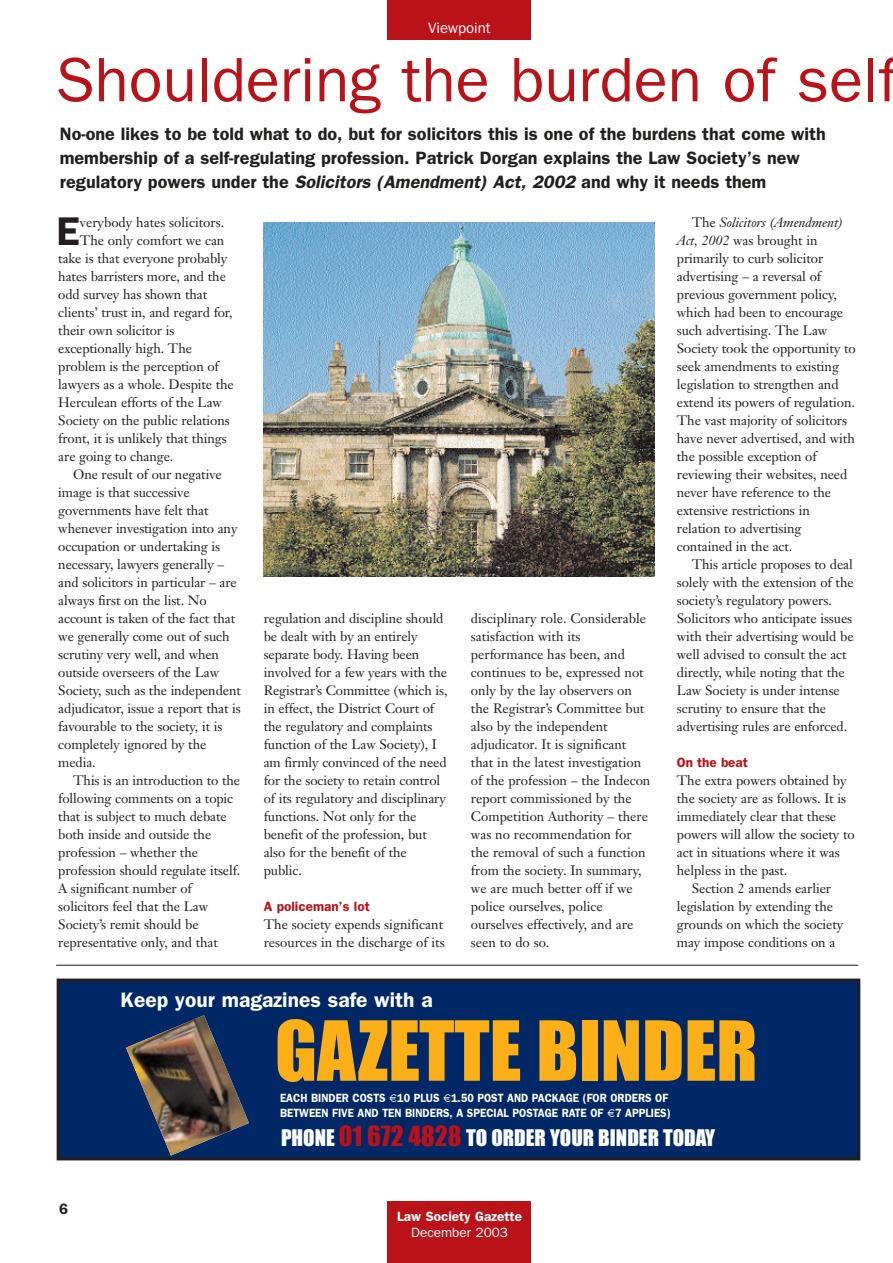
<style>
.page{position:relative;width:893px;height:1263px;background:#fff}
.page>*{position:absolute;margin:0;border:0;box-sizing:border-box;transform-origin:0 0}
.t1{font:76.5px "Impact";color:#fcaf16}
.t2{font:63px "Franklin Gothic";color:#ba1219}
.t3{font:600 40.2px "Franklin Gothic";color:#231f1f}
.t4{font:21px "Impact";color:#fff}
.t5{font:600 21px "Franklin Gothic";color:#fff}
.t6{font:600 18px/24px "Franklin Gothic";color:#231f1f}
.t7{font:15px "Franklin Gothic";color:#fff}
.t8{font:600 15px "Franklin Gothic";color:#231f1f}
.t9{font:13.5px/18px "Janson Text";letter-spacing:-.005em;color:#231f1f}
.t10{font:600 13.5px "Franklin Gothic";color:#ba1219}
.t11{font:600 13.5px "Franklin Gothic";color:#fff}
.t12{font:13.5px "Franklin Gothic";color:#fff}
.t13{font:600 12px/15px "Franklin Gothic";color:#fff;scale:.9 1}
.s1{font-style:italic}
.s2{font-family:"Charcoal";font-weight:400}
.s3{font-size:25.5px;color:#ba1219}
</style>
<div class="page">
<div style="left:58px;top:980px;width:800px;height:179px;background:#002867"></div>
<div style="left:57px;top:979px;width:803px;height:181px;border:3px solid #231f1f"></div>
<div style="left:387px;top:1201px;width:143px;height:62px;background:#ba1219"></div>
<div style="left:387px;top:0;width:144px;height:40px;background:#ba1219"></div>
<img style="left:263px;top:222px;width:391px;height:354px">
<hr style="left:56px;top:965px;width:802px;height:1px;background:#231f1f">
<img style="left:126px;top:1015px;width:123px;height:141px">
<p class="t7" style="left:428px;top:23px;width:64px">Viewpoint</p>
<h2 class="t2" style="left:56px;top:58px;width:843px">Shouldering the burden of self</h2>
<p class="t6" style="left:60px;top:124px;width:767px">No-one likes to be told what to do, but for solicitors this is one of the burdens that come with membership of a self-regulating profession. Patrick Dorgan explains the Law Society’s new regulatory powers under the <span class="s1">Solicitors (Amendment) Act, 2002</span> and why it needs them</p>
<h3 class="t3" style="left:57px;top:217px;width:25px">E</h3>
<p class="t9" style="left:80px;top:214px;width:146px">verybody hates solicitors.</p>
<p class="t9" style="left:80px;top:232px;width:146px">The only comfort we can</p>
<p class="t9" style="left:58px;top:250px;width:171px">take is that everyone probably</p>
<p class="t9" style="left:58px;top:268px;width:169px">hates barristers more, and the</p>
<p class="t9" style="left:58px;top:286px;width:150px">odd survey has shown that</p>
<p class="t9" style="left:58px;top:304px;width:176px">clients’ trust in, and regard for,</p>
<p class="t9" style="left:58px;top:322px;width:118px">their own solicitor is</p>
<p class="t9" style="left:58px;top:340px;width:135px">exceptionally high. The</p>
<p class="t9" style="left:58px;top:358px;width:162px">problem is the perception of</p>
<p class="t9" style="left:58px;top:376px;width:177px">lawyers as a whole. Despite the</p>
<p class="t9" style="left:58px;top:394px;width:165px">Herculean efforts of the Law</p>
<p class="t9" style="left:58px;top:412px;width:173px">Society on the public relations</p>
<p class="t9" style="left:58px;top:430px;width:170px">front, it is unlikely that things</p>
<p class="t9" style="left:58px;top:448px;width:117px">are going to change.</p>
<p class="t9" style="left:73px;top:466px;width:150px">One result of our negative</p>
<p class="t9" style="left:58px;top:484px;width:133px">image is that successive</p>
<p class="t9" style="left:58px;top:502px;width:152px">governments have felt that</p>
<p class="t9" style="left:58px;top:520px;width:181px">whenever investigation into any</p>
<p class="t9" style="left:58px;top:538px;width:163px">occupation or undertaking is</p>
<p class="t9" style="left:58px;top:556px;width:167px">necessary, lawyers generally –</p>
<p class="t9" style="left:58px;top:574px;width:180px">and solicitors in particular – are</p>
<p class="t9" style="left:58px;top:592px;width:150px">always first on the list. No</p>
<p class="t9" style="left:58px;top:610px;width:178px">account is taken of the fact that</p>
<p class="t9" style="left:58px;top:628px;width:173px">we generally come out of such</p>
<p class="t9" style="left:58px;top:646px;width:162px">scrutiny very well, and when</p>
<p class="t9" style="left:58px;top:664px;width:162px">outside overseers of the Law</p>
<p class="t9" style="left:58px;top:682px;width:184px">Society, such as the independent</p>
<p class="t9" style="left:58px;top:700px;width:184px">adjudicator, issue a report that is</p>
<p class="t9" style="left:58px;top:718px;width:166px">favourable to the society, it is</p>
<p class="t9" style="left:58px;top:736px;width:149px">completely ignored by the</p>
<p class="t9" style="left:58px;top:754px;width:39px">media.</p>
<p class="t9" style="left:73px;top:772px;width:168px">This is an introduction to the</p>
<p class="t9" style="left:58px;top:790px;width:176px">following comments on a topic</p>
<p class="t9" style="left:58px;top:808px;width:170px">that is subject to much debate</p>
<p class="t9" style="left:58px;top:826px;width:154px">both inside and outside the</p>
<p class="t9" style="left:58px;top:844px;width:141px">profession – whether the</p>
<p class="t9" style="left:58px;top:862px;width:184px">profession should regulate itself.</p>
<p class="t9" style="left:58px;top:880px;width:135px">A significant number of</p>
<p class="t9" style="left:58px;top:898px;width:151px">solicitors feel that the Law</p>
<p class="t9" style="left:58px;top:916px;width:142px">Society’s remit should be</p>
<p class="t9" style="left:58px;top:934px;width:161px">representative only, and that</p>
<p class="t9" style="left:264px;top:610px;width:185px">regulation and discipline should be dealt with by an entirely separate body. Having been involved for a few years with the<br>Registrar’s Committee (which is, in effect, the District Court of the regulatory and complaints function of the Law Society), I am firmly convinced of the need for the society to retain control of its regulatory and disciplinary functions. Not only for the benefit of the profession, but also for the benefit of the public.</p>
<p class="t10" style="left:264px;top:902px;width:108px">A policeman’s lot</p>
<p class="t9" style="left:264px;top:916px;width:182px">The society expends significant resources in the discharge of its</p>
<p class="t9" style="left:471px;top:610px;width:181px">disciplinary role. Considerable satisfaction with its performance has been, and continues to be, expressed not only by the lay observers on the Registrar’s Committee but also by the independent adjudicator. It is significant that in the latest investigation of the profession – the Indecon report commissioned by the<br>Competition Authority – there was no recommendation for the removal of such a function from the society. In summary, we are much better off if we police ourselves, police ourselves effectively, and are seen to do so.</p>
<p class="t9" style="left:676px;top:214px;width:180px;text-indent:15px">The <span class="s1">Solicitors (Amendment)<br>Act, 2002</span> was brought in primarily to curb solicitor advertising – a reversal of previous government policy, which had been to encourage such advertising. The Law<br>Society took the opportunity to seek amendments to existing legislation to strengthen and extend its powers of regulation.<br>The vast majority of solicitors have never advertised, and with the possible exception of reviewing their websites, need never have reference to the extensive restrictions in relation to advertising contained in the act.</p>
<p class="t9" style="left:676px;top:556px;width:178px;text-indent:15px">This article proposes to deal solely with the extension of the society’s regulatory powers.<br>Solicitors who anticipate issues with their advertising would be well advised to consult the act directly, while noting that the<br>Law Society is under intense scrutiny to ensure that the advertising rules are enforced.</p>
<p class="t10" style="left:676px;top:757px;width:72px">On the beat</p>
<p class="t9" style="left:676px;top:772px;width:171px">The extra powers obtained by</p>
<p class="t9" style="left:676px;top:790px;width:171px">the society are as follows. It is</p>
<p class="t9" style="left:676px;top:808px;width:161px">immediately clear that these</p>
<p class="t9" style="left:676px;top:826px;width:179px">powers will allow the society to</p>
<p class="t9" style="left:676px;top:844px;width:164px">act in situations where it was</p>
<p class="t9" style="left:676px;top:862px;width:112px">helpless in the past.</p>
<p class="t9" style="left:691px;top:880px;width:141px">Section 2 amends earlier</p>
<p class="t9" style="left:676px;top:898px;width:158px">legislation by extending the</p>
<p class="t9" style="left:676px;top:916px;width:168px">grounds on which the society</p>
<p class="t9" style="left:676px;top:934px;width:160px">may impose conditions on a</p>
<h3 class="t5" style="left:121px;top:992px;width:314px">Keep your magazines safe with a</h3>
<h1 class="t1" style="left:275px;top:1004px;width:484px">GAZETTE BINDER</h1>
<p class="t13" style="left:280px;top:1091px;width:436px">EACH BINDER COSTS <span class="s2">Ä</span>10 PLUS <span class="s2">Ä</span>1.50 POST AND PACKAGE (FOR ORDERS OF<br>BETWEEN FIVE AND TEN BINDERS, A SPECIAL POSTAGE RATE OF <span class="s2">Ä</span>7 APPLIES)</p>
<p class="t8" style="left:59px;top:1203px;width:10px">6</p>
<h3 class="t4" style="left:281px;top:1125px;width:435px">PHONE <span class="s3">01 672 4828</span> TO ORDER YOUR BINDER TODAY</h3>
<p class="t11" style="left:397px;top:1211px;width:126px">Law Society Gazette</p>
<p class="t12" style="left:411px;top:1228px;width:98px">December 2003</p>
</div>
